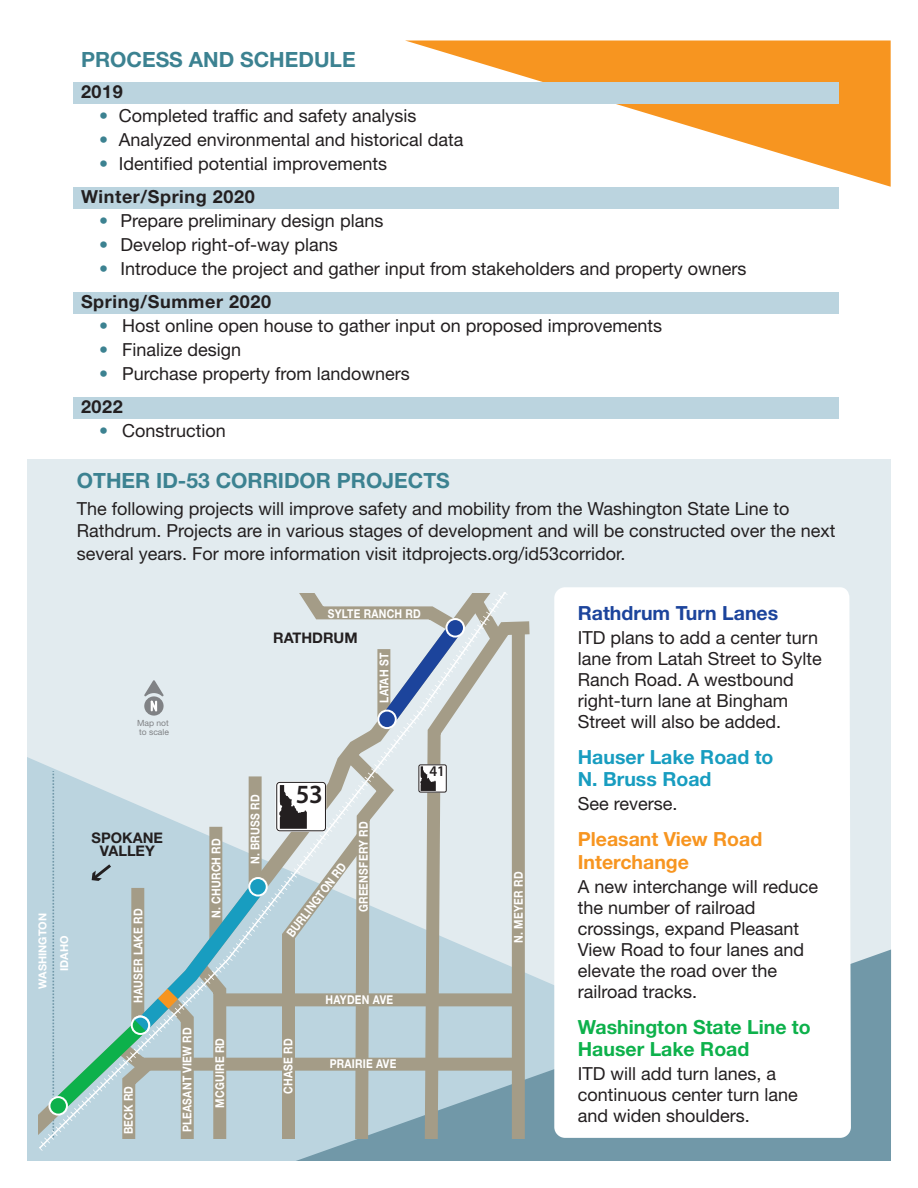
<style>
.page{position:relative;width:918px;height:1188px;background:#fff}
.page>*{position:absolute;margin:0;border:0;box-sizing:border-box;transform-origin:0 0}
.t1{font:600 26.4px "Myriad Pro";color:#231f20}
.t2{font:700 21px "Helvetica Neue";color:#3c8291}
.t3{font:700 19.5px/22.5px "Helvetica Neue";color:#0db14b}
.t4{font:700 19.5px/22.5px "Helvetica Neue";color:#189dc0}
.t5{font:700 19.5px/22.5px "Helvetica Neue";color:#f79520}
.t6{font:700 19.5px "Helvetica Neue";color:#1c449c}
.t7{font:18px/21px "Helvetica Neue";color:#231f20}
.t8{font:700 18px "Helvetica Neue";color:#231f20}
.t9{font:600 14.85px "Myriad Pro";color:#231f20}
.t10{font:700 14.55px/13.4px "Helvetica Neue";color:#231f20;text-align:center}
.t11{font:700 12.15px "Helvetica Neue";letter-spacing:.02em;color:#fff;scale:.85 1}
.t12{font:700 10.95px "Helvetica Neue";color:#fff}
.t13{font:8.55px/9.8px "Helvetica Neue";color:#808285}
.s1{font-weight:900;color:#3c8291}
.s2{font-weight:700}
</style>
<div class="page">
<div style="left:27px;top:460px;width:864px;height:696px;background:#e2ebef"></div>
<div style="left:27px;top:757px;width:12px;height:404px;background:#bbd4df"></div>
<svg style="left:532px;top:950px;width:359px;height:211px;background:#7ca0af"></svg>
<svg style="left:407px;top:41px;width:484px;height:146px"></svg>
<svg style="left:39px;top:592px;width:493px;height:569px;background:#9fbdc9"></svg>
<svg style="left:35px;top:593px;width:501px;height:557px"></svg>
<div style="left:73px;top:82px;width:766px;height:22px;background:#bbd4df"></div>
<div style="left:73px;top:187px;width:766px;height:21px;background:#bbd4df"></div>
<div style="left:73px;top:293px;width:766px;height:21px;background:#bbd4df"></div>
<div style="left:73px;top:397px;width:766px;height:22px;background:#bbd4df"></div>
<div style="left:554px;top:587px;width:297px;height:551px;background:#fff"></div>
<p class="t2" style="left:81px;top:44px;width:276px">PROCESS AND SCHEDULE</p>
<p class="t8" style="left:81px;top:78px;width:43px">2019</p>
<p class="t7" style="left:99px;top:106px;width:319px"><span class="s1">•</span> Completed traffic and safety analysis</p>
<p class="t7" style="left:99px;top:130px;width:366px"><span class="s1">•</span> Analyzed environmental and historical data</p>
<p class="t7" style="left:81px;top:148px;width:308px;line-height:33px;text-indent:18px"><span class="s1">•</span> Identified potential improvements<br><span class="s2">Winter/Spring 2020</span></p>
<p class="t7" style="left:99px;top:211px;width:286px"><span class="s1">•</span> Prepare preliminary design plans</p>
<p class="t7" style="left:99px;top:235px;width:240px"><span class="s1">•</span> Develop right-of-way plans</p>
<p class="t7" style="left:81px;top:253px;width:667px;line-height:33px;text-indent:18px"><span class="s1">•</span> Introduce the project and gather input from stakeholders and property owners<br><span class="s2">Spring/Summer 2020</span></p>
<p class="t7" style="left:99px;top:316px;width:565px"><span class="s1">•</span> Host online open house to gather input on proposed improvements</p>
<p class="t7" style="left:99px;top:340px;width:144px"><span class="s1">•</span> Finalize design</p>
<p class="t7" style="left:81px;top:358px;width:330px;line-height:33px;text-indent:18px"><span class="s1">•</span> Purchase property from landowners<br><span class="s2">2022</span></p>
<p class="t7" style="left:99px;top:421px;width:128px"><span class="s1">•</span> Construction</p>
<p class="t2" style="left:77px;top:464px;width:374px">OTHER ID-53 CORRIDOR PROJECTS</p>
<p class="t7" style="left:77px;top:498px;width:760px;line-height:22.5px">The following projects will improve safety and mobility from the Washington State Line to<br>Rathdrum. Projects are in various stages of development and will be constructed over the next several years. For more information visit itdprojects.org/id53corridor.</p>
<p class="t13" style="left:137px;top:718px;width:33px">Map not to scale</p>
<p class="t12" style="left:34px;top:989px;width:77px;rotate:-90deg">WASHINGTON</p>
<p class="t12" style="left:56px;top:971px;width:37px;rotate:-90deg">IDAHO</p>
<p class="t10" style="left:92px;top:831px;width:73px">SPOKANE<br>VALLEY</p>
<p class="t11" style="left:129px;top:1003px;width:113px;rotate:-90deg">HAUSER LAKE RD</p>
<p class="t11" style="left:119px;top:1134px;width:59px;rotate:-90deg">BECK RD</p>
<p class="t11" style="left:207px;top:918px;width:95px;rotate:-90deg">N. CHURCH RD</p>
<p class="t11" style="left:178px;top:1132px;width:125px;rotate:-90deg">PLEASANT VIEW RD</p>
<p class="t11" style="left:210px;top:1108px;width:84px;rotate:-90deg">MCGUIRE RD</p>
<p class="t11" style="left:328px;top:604px;width:111px">SYLTE RANCH RD</p>
<p class="t11" style="left:375px;top:703px;width:60px;rotate:-90deg">LATAH ST</p>
<p class="t10" style="left:273px;top:632px;width:86px">RATHDRUM</p>
<p class="t11" style="left:246px;top:864px;width:83px;rotate:-90deg">N. BRUSS RD</p>
<h1 class="t1" style="left:296px;top:777px;width:29px">53</h1>
<p class="t11" style="left:282px;top:930px;width:107px;rotate:-53deg">BURLINGTON RD</p>
<p class="t11" style="left:354px;top:912px;width:108px;rotate:-90deg">GREENSFERY RD</p>
<p class="t11" style="left:279px;top:1094px;width:67px;rotate:-90deg">CHASE RD</p>
<p class="t11" style="left:326px;top:990px;width:81px">HAYDEN AVE</p>
<p class="t11" style="left:330px;top:1054px;width:80px">PRAIRIE AVE</p>
<p class="t9" style="left:430px;top:762px;width:17px">41</p>
<p class="t11" style="left:509px;top:943px;width:85px;rotate:-90deg">N. MEYER RD</p>
<p class="t6" style="left:578px;top:598px;width:202px">Rathdrum Turn Lanes</p>
<p class="t7" style="left:578px;top:628px;width:246px">ITD plans to add a center turn lane from Latah Street to Sylte<br>Ranch Road. A westbound right-turn lane at Bingham<br>Street will also be added.</p>
<p class="t4" style="left:578px;top:746px;width:197px">Hauser Lake Road to<br>N. Bruss Road</p>
<p class="t7" style="left:578px;top:795px;width:101px">See reverse.</p>
<p class="t5" style="left:578px;top:829px;width:186px">Pleasant View Road<br>Interchange</p>
<p class="t7" style="left:578px;top:877px;width:242px">A new interchange will reduce the number of railroad crossings, expand Pleasant<br>View Road to four lanes and elevate the road over the railroad tracks.</p>
<p class="t3" style="left:578px;top:1016px;width:234px">Washington State Line to<br>Hauser Lake Road</p>
<p class="t7" style="left:578px;top:1065px;width:222px">ITD will add turn lanes, a continuous center turn lane and widen shoulders.</p>
</div>
